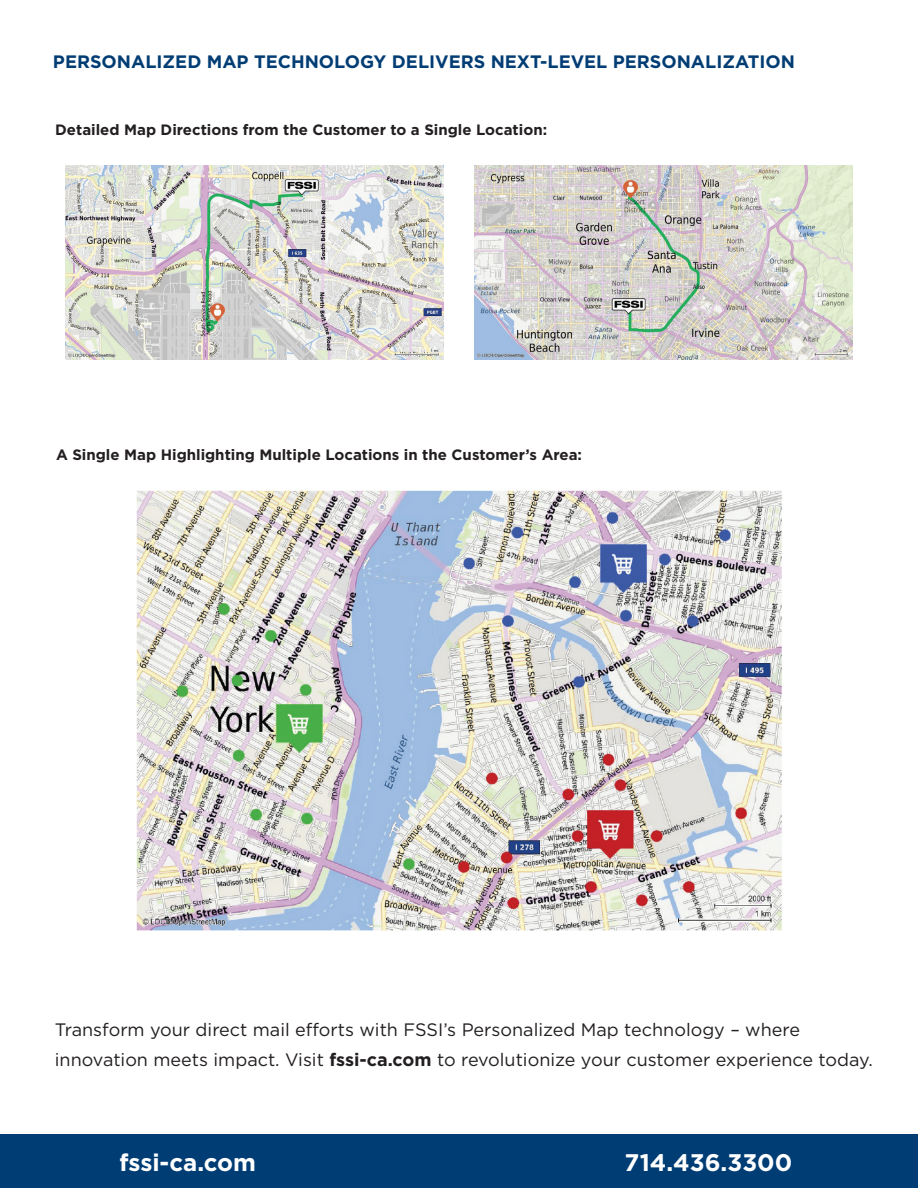
<style>
.page{position:relative;width:918px;height:1188px;background:#fff}
.page>*{position:absolute;margin:0;border:0;box-sizing:border-box;transform-origin:0 0}
.t1{font:700 24px "Gotham";color:#fff}
.t2{font:18px/30px "Gotham";color:#231f20}
.t3{font:700 18px "Gotham";color:#003d74}
.t4{font:700 15px "Gotham";color:#231f20}
.s1{font-weight:700}
</style>
<div class="page">
<div style="left:0;top:1134px;width:918px;height:54px;background:#003d74"></div>
<img style="left:65px;top:165px;width:379px;height:195px">
<img style="left:474px;top:165px;width:379px;height:195px">
<img style="left:136px;top:490px;width:646px;height:441px">
<p class="t3" style="left:53px;top:51px;width:743px">PERSONALIZED MAP TECHNOLOGY DELIVERS NEXT-LEVEL PERSONALIZATION</p>
<p class="t4" style="left:55px;top:121px;width:493px">Detailed Map Directions from the Customer to a Single Location:</p>
<p class="t4" style="left:56px;top:446px;width:528px">A Single Map Highlighting Multiple Locations in the Customer’s Area:</p>
<p class="t2" style="left:55px;top:1015px;width:819px">Transform your direct mail efforts with FSSI’s Personalized Map technology – where innovation meets impact. Visit <span class="s1">fssi-ca.com</span> to revolutionize your customer experience today.</p>
<h1 class="t1" style="left:119px;top:1149px;width:138px">fssi-ca.com</h1>
<h1 class="t1" style="left:625px;top:1149px;width:169px">714.436.3300</h1>
</div>
